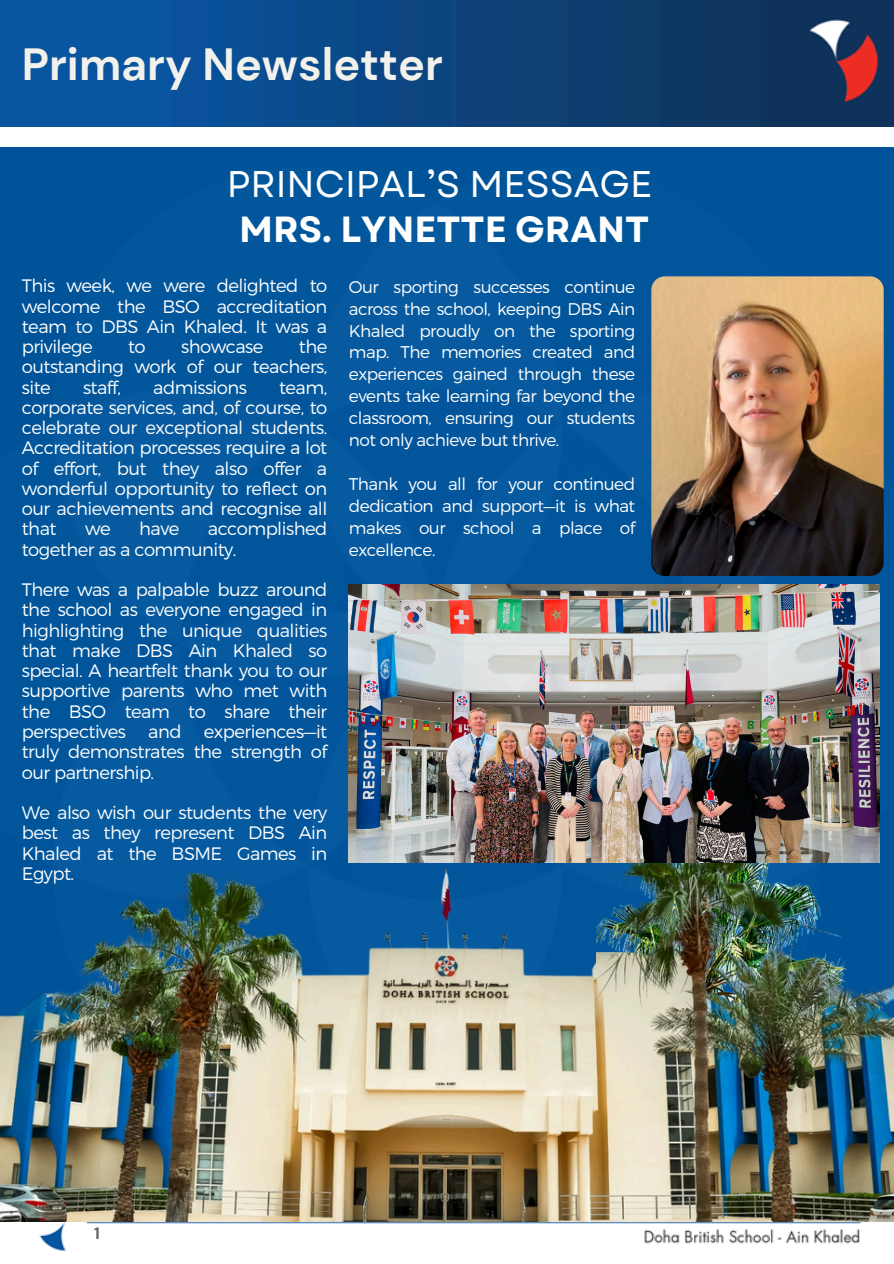
<style>
.page{position:relative;width:894px;height:1264px;background:#fff}
.page>*{position:absolute;margin:0;border:0;box-sizing:border-box;transform-origin:0 0}
.t1{font:700 45px "DM Sans";color:#f2f1eb}
.t2{font:37.05px "Garet";color:#fff}
.t3{font:700 36.3px "Garet";color:#fff}
.t4{font:300 18px/20.2px "Montserrat";letter-spacing:-.03em;color:#fff;text-align:justify}
.t5{font:300 16.95px/21.9px "Montserrat";letter-spacing:-.03em;color:#fff;text-align:justify}
.t6{font:700 16.5px "DM Sans";color:#616161}
</style>
<div class="page">
<img style="left:0;top:147px;width:893px;height:1104px">
<img style="left:0;top:0;width:893px;height:127px">
<div style="left:0;top:148px;width:893px;height:675px;background:#02559b"></div>
<img style="left:651px;top:276px;width:232px;height:299px;border-radius:14px">
<img style="left:0;top:823px;width:893px;height:397px">
<img style="left:349px;top:584px;width:530px;height:278px">
<p class="t1" style="left:22px;top:36px;width:422px">Primary Newsletter</p>
<p class="t2" style="left:227px;top:157px;width:427px">PRINCIPAL’S MESSAGE</p>
<p class="t3" style="left:239px;top:203px;width:411px">MRS. LYNETTE GRANT</p>
<h1 class="t4" style="left:22px;top:275px;width:307px">This week, we were delighted to welcome the BSO accreditation team to DBS Ain Khaled. It was a privilege</h1>
<h1 class="t4" style="left:22px;top:335px;width:307px;text-indent:277px">the outstanding work of our teachers, site</h1>
<h1 class="t4" style="left:128px;top:335px;width:19px">to</h1>
<h1 class="t4" style="left:181px;top:335px;width:84px">showcase</h1>
<h1 class="t4" style="left:83px;top:376px;width:40px">staff,</h1>
<h1 class="t4" style="left:153px;top:376px;width:95px">admissions</h1>
<h1 class="t4" style="left:22px;top:376px;width:307px;text-indent:257px">team, corporate services, and, of course, to celebrate our exceptional students.<br>Accreditation processes require a lot of effort, but they also offer a wonderful opportunity to reflect on our achievements and recognise all that</h1>
<h1 class="t4" style="left:22px;top:518px;width:307px;text-indent:186px">accomplished together as a community.</h1>
<p class="t4" style="left:22px;top:578px;width:307px">There was a palpable buzz around the school as everyone engaged in highlighting the unique qualities that make DBS Ain Khaled so special. A heartfelt thank you to our supportive parents who met with the BSO team to share their perspectives and experiences—it truly demonstrates the strength of our partnership.</p>
<h3 class="t4" style="left:22px;top:801px;width:307px">We also wish our students the very best as they represent DBS Ain Khaled at the BSME Games in Egypt.</h3>
<h1 class="t4" style="left:85px;top:518px;width:27px">we</h1>
<h1 class="t4" style="left:139px;top:518px;width:42px">have</h1>
<p class="t5" style="left:349px;top:275px;width:288px">Our sporting successes continue across the school, keeping DBS Ain Khaled proudly on the sporting map. The memories created and experiences gained through these events take learning far beyond the classroom, ensuring our students not only achieve but thrive.</p>
<p class="t5" style="left:349px;top:472px;width:288px">Thank you all for your continued dedication and support—it is what makes our school a place of excellence.</p>
<p class="t6" style="left:94px;top:1222px;width:7px">1</p>
</div>
